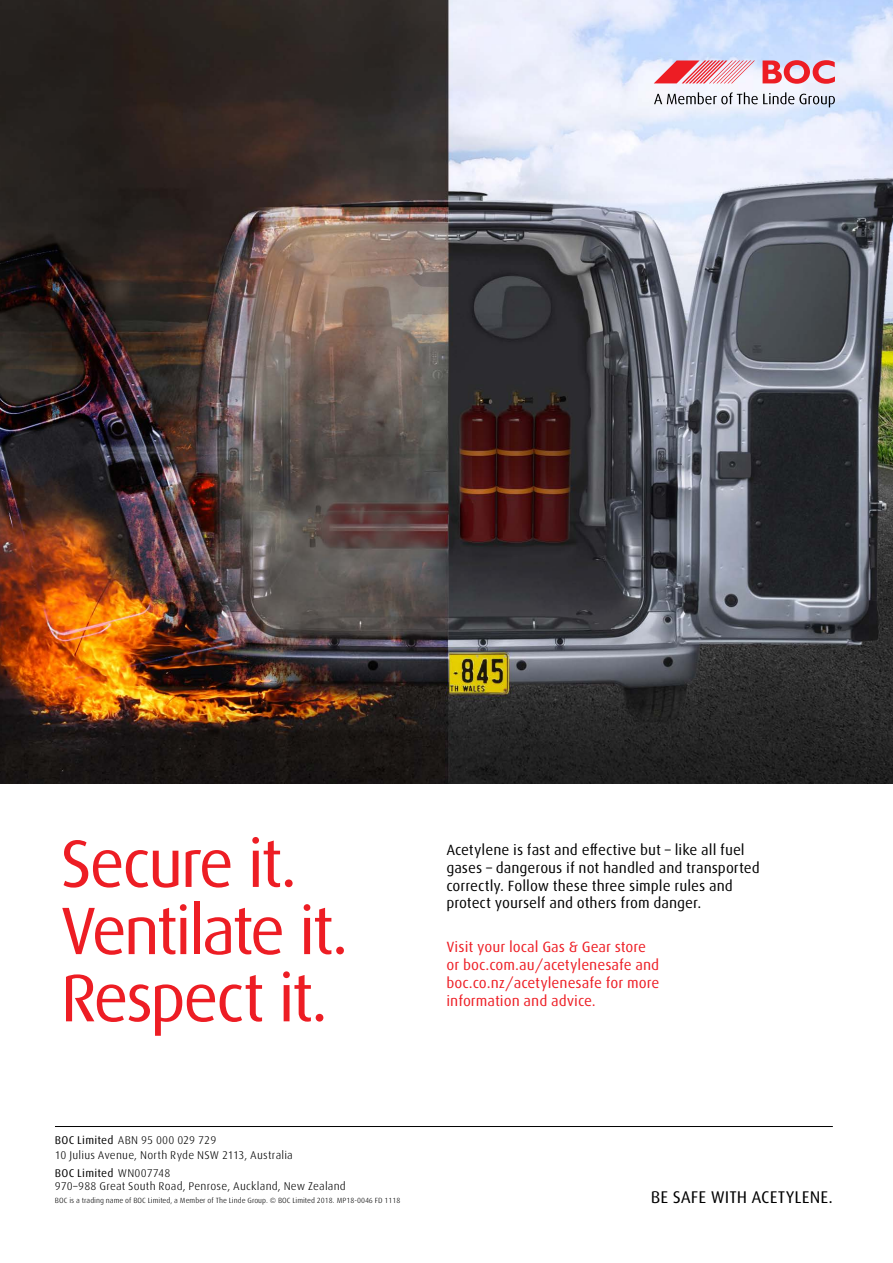
<style>
.page{position:relative;width:893px;height:1263px;background:#fff}
.page>*{position:absolute;margin:0;border:0;box-sizing:border-box;transform-origin:0 0}
.t1{font:67.2px/67.2px "Linde Dax Global";letter-spacing:-.055em;color:#ed1d24}
.t2{font:16.95px "Linde Dax Global";color:#000}
.t3{font:14.85px/17.9px "Linde Dax Global";color:#000}
.t4{font:14.85px/17.9px "Linde Dax Global";color:#ed1d24}
.t5{font:300 11.25px/15px "Linde Dax Global";letter-spacing:.015em;color:#000}
.t6{font:300 7.5px "Linde Dax Global";color:#000}
.s1{font-weight:400}
</style>
<div class="page">
<img style="left:0;top:0;width:893px;height:783px">
<hr style="left:55px;top:1126px;width:778px;height:1px;background:#000">
<svg style="left:763px;top:60px;width:72px;height:24px;background:#e87f8b"></svg>
<svg style="left:654px;top:60px;width:101px;height:23px"></svg>
<svg style="left:654px;top:92px;width:181px;height:15px"></svg>
<h1 class="t1" style="left:60px;top:830px;width:290px">Secure it.<br>Ventilate it.<br>Respect it.</h1>
<p class="t5" style="left:55px;top:1132px;width:239px"><span class="s1">BOC Limited</span> ABN 95 000 029 729<br>10 Julius Avenue, North Ryde NSW 2113, Australia</p>
<p class="t5" style="left:55px;top:1166px;width:292px;line-height:13.5px"><span class="s1">BOC Limited</span> WN007748<br>970–988 Great South Road, Penrose, Auckland, New Zealand</p>
<p class="t6" style="left:55px;top:1196px;width:347px">BOC is a trading name of BOC Limited, a Member of The Linde Group. © BOC Limited 2018. MP18-0046 FD 1118</p>
<p class="t3" style="left:446px;top:841px;width:315px">Acetylene is fast and effective but – like all fuel gases – dangerous if not handled and transported correctly. Follow these three simple rules and protect yourself and others from danger.</p>
<p class="t4" style="left:446px;top:938px;width:214px">Visit your local Gas &amp; Gear store or boc.com.au/acetylenesafe and boc.co.nz/acetylenesafe for more information and advice.</p>
<p class="t2" style="left:651px;top:1188px;width:183px">BE SAFE WITH ACETYLENE.</p>
</div>
